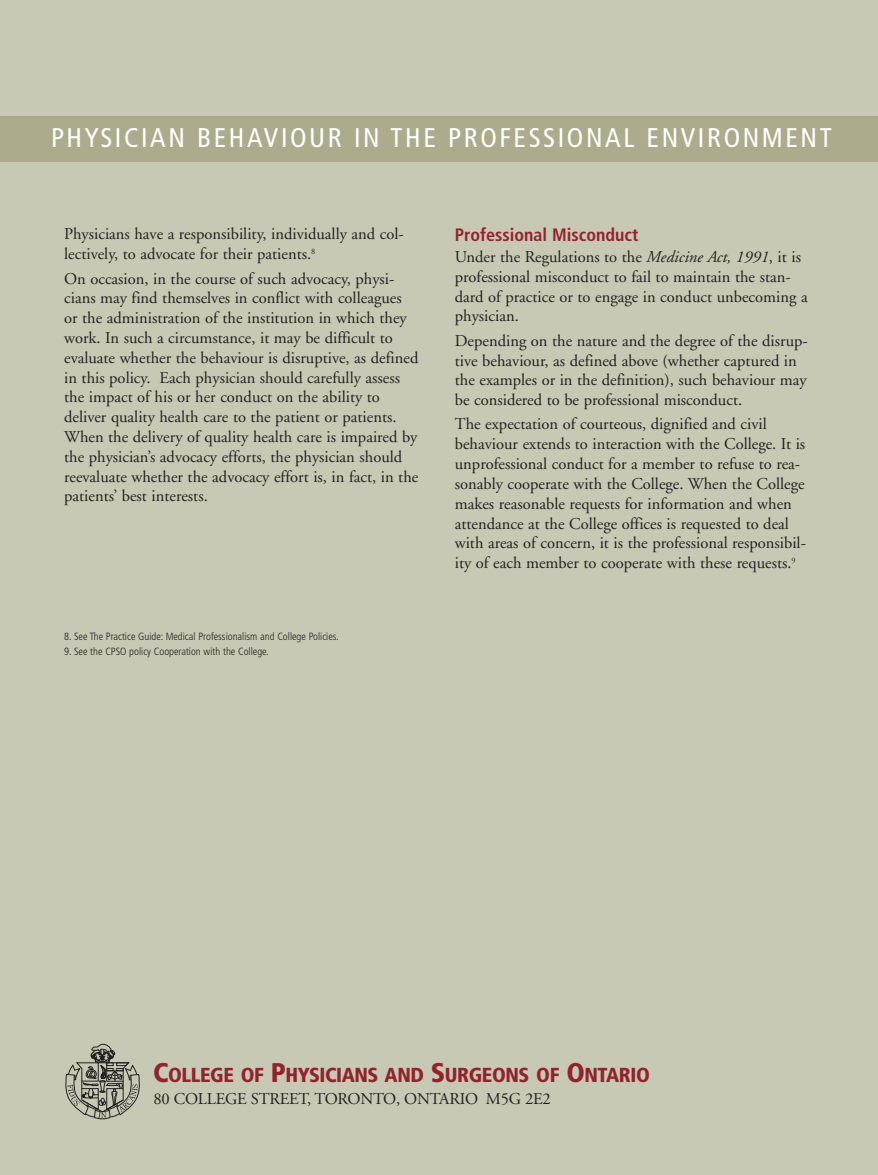
<style>
.page{position:relative;width:878px;height:1175px;background:#fff}
.page>*{position:absolute;margin:0;border:0;box-sizing:border-box;transform-origin:0 0}
.t1{font:condensed 27px "Frutiger";letter-spacing:.095em;color:#fff}
.t2{font:900 condensed 20.25px "Frutiger";letter-spacing:-.02em;color:#91232c}
.t3{font:700 condensed 18px "Frutiger";color:#91232c}
.t4{font:16.5px/19.8px "Adobe Garamond";color:#231f20}
.t5{font:300 condensed 10.5px "Frutiger";color:#231f20}
.s1{font-style:italic}
.s2{font-size:27px}
</style>
<div class="page">
<div style="left:0;top:0;width:877px;height:1174px;background:#c8c9b5"></div>
<div style="left:0;top:117px;width:878px;height:45px;background:#acac8d"></div>
<svg style="left:65px;top:1044px;width:75px;height:75px"></svg>
<h1 class="t1" style="left:51px;top:126px;width:782px">PHYSICIAN BEHAVIOUR IN THE PROFESSIONAL ENVIRONMENT</h1>
<p class="t4" style="left:64px;top:226px;width:341px">Physicians have a responsibility, individually and col&shy;lectively, to advocate for their patients.<sup>8</sup></p>
<p class="t4" style="left:64px;top:270px;width:356px">On occasion, in the course of such advocacy, physi&shy;cians may find themselves in conflict with colleagues or the administration of the institution in which they work. In such a circumstance, it may be difficult to evaluate whether the behaviour is disruptive, as defined in this policy. Each physician should carefully assess the impact of his or her conduct on the ability to deliver quality health care to the patient or patients.<br>When the delivery of quality health care is impaired by the physician’s advocacy efforts, the physician should reevaluate whether the advocacy effort is, in fact, in the patients’ best interests.</p>
<p class="t5" style="left:64px;top:632px;width:276px">8. See The Practice Guide: Medical Professionalism and College Policies.</p>
<p class="t5" style="left:64px;top:647px;width:206px">9. See the CPSO policy Cooperation with the College.</p>
<p class="t3" style="left:455px;top:227px;width:185px">Professional Misconduct</p>
<p class="t4" style="left:455px;top:248px;width:354px">Under the Regulations to the <span class="s1">Medicine Act, 1991</span>, it is professional misconduct to fail to maintain the stan&shy;dard of practice or to engage in conduct unbecoming a physician.</p>
<p class="t4" style="left:455px;top:332px;width:354px">Depending on the nature and the degree of the disrup&shy;tive behaviour, as defined above (whether captured in the examples or in the definition), such behaviour may be considered to be professional misconduct.</p>
<p class="t4" style="left:455px;top:416px;width:352px">The expectation of courteous, dignified and civil behaviour extends to interaction with the College. It is unprofessional conduct for a member to refuse to rea&shy;sonably cooperate with the College. When the College makes reasonable requests for information and when attendance at the College offices is requested to deal with areas of concern, it is the professional responsibil&shy;ity of each member to cooperate with these requests.<sup>9</sup></p>
<p class="t2" style="left:153px;top:1067px;width:498px"><span class="s2">C</span>OLLEGE OF <span class="s2">P</span>HYSICIANS AND <span class="s2">S</span>URGEONS OF <span class="s2">O</span>NTARIO</p>
<p class="t4" style="left:153px;top:1090px;width:399px">80 COLLEGE STREET, TORONTO, ONTARIO M5G 2E2</p>
</div>
